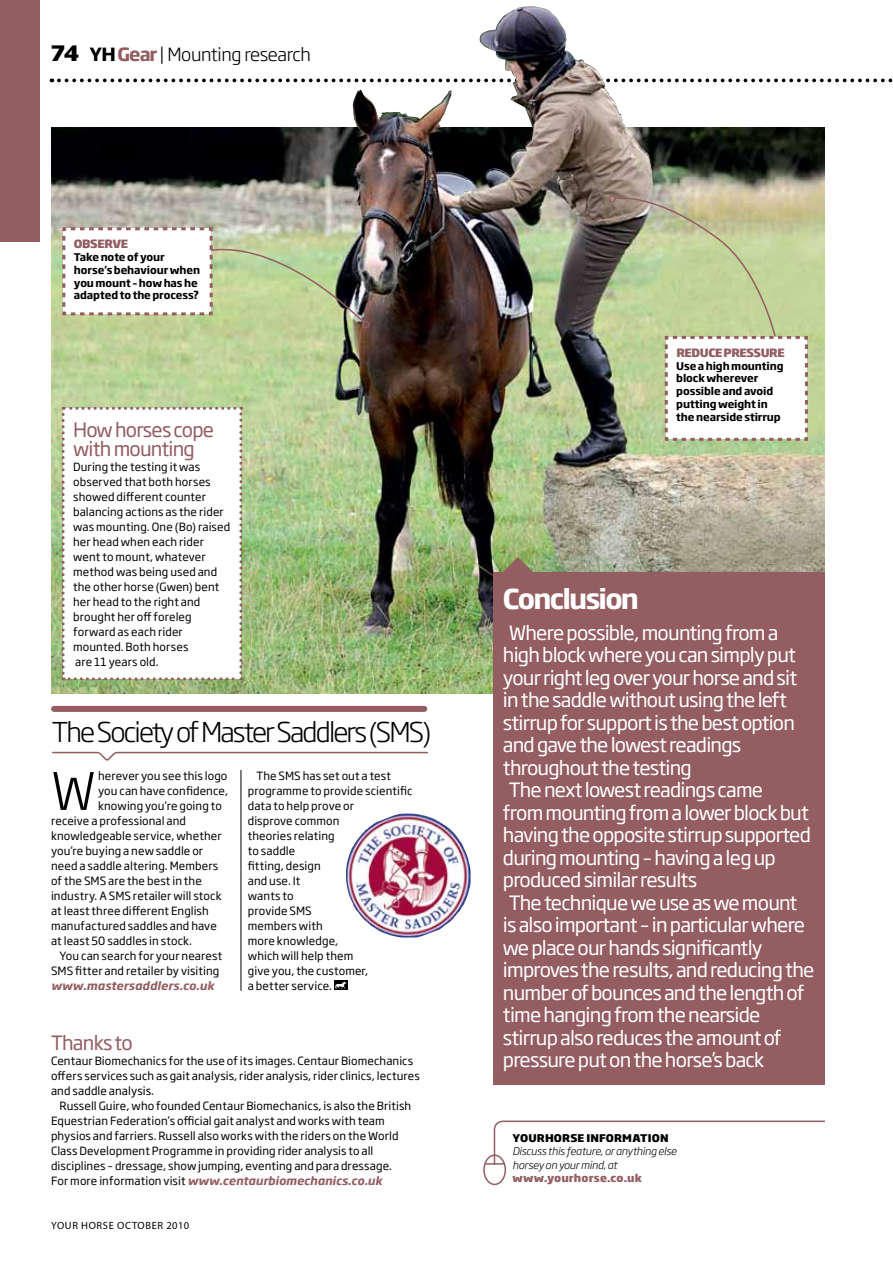
<style>
.page{position:relative;width:893px;height:1263px;background:#fff}
.page>*{position:absolute;margin:0;border:0;box-sizing:border-box;transform-origin:0 0}
.t1{font:300 51px "Soho Gothic Pro";color:#000}
.t2{font:300 27px "Soho Gothic Pro";letter-spacing:-.07em;color:#000}
.t3{font:700 27px "Soho Gothic Pro";letter-spacing:-.065em;color:#fff}
.t4{font:19.5px/22.5px "Soho Gothic Pro";letter-spacing:-.04em;color:#fff}
.t5{font:19.5px/19.5px "Soho Gothic Pro";letter-spacing:-.04em;color:#935d61}
.t6{font:300 18px "Soho Gothic Pro";letter-spacing:-.02em;color:#000}
.t7{font:11.25px/15px "Soho Gothic Pro";letter-spacing:.01em;color:#000}
.t8{font:italic 700 11.25px "Soho Gothic Pro";letter-spacing:.01em;color:#935d61}
.t9{font:800 11.25px "Soho Gothic Pro";letter-spacing:-.035em;color:#935d61}
.t10{font:700 10.5px/12.8px "Soho Gothic Pro";letter-spacing:-.01em;color:#000}
.t11{font:italic 300 10.5px/13.5px "Soho Gothic Pro";letter-spacing:-.015em;color:#000}
.t12{font:10.5px "Myriad Pro";letter-spacing:.06em;color:#000}
.t13{font:800 10.5px "Soho Gothic Pro";letter-spacing:.01em;color:#000}
.t14{font:800 10.5px "Soho Gothic Pro";letter-spacing:.015em;color:#935d61}
.s1{font-weight:800;font-size:21px}
.s2{font-weight:700}
.s3{font-weight:700;color:#935d61}
.s4{font-weight:700;font-style:italic;color:#935d61}
</style>
<div class="page">
<svg style="left:59px;top:79px;width:834px;height:3px"></svg>
<div style="left:0;top:0;width:39px;height:242px;background:#935d61"></div>
<img style="left:51px;top:128px;width:774px;height:566px">
<div style="left:494px;top:573px;width:331px;height:512px;background:#935d61"></div>
<svg style="left:502px;top:557px;width:31px;height:16px"></svg>
<div style="left:54px;top:706px;width:370px;height:6px;background:#935d61"></div>
<svg style="left:52px;top:751px;width:376px;height:10px"></svg>
<img style="left:346px;top:813px;width:125px;height:124px">
<img style="left:352px;top:6px;width:299px;height:174px">
<svg style="left:62px;top:407px;width:180px;height:273px"></svg>
<div style="left:334px;top:981px;width:13px;height:9px;background:#000"></div>
<svg style="left:335px;top:981px;width:11px;height:8px"></svg>
<hr style="left:241px;top:770px;width:1px;height:221px;background:#000">
<svg style="left:61px;top:226px;width:309px;height:104px"></svg>
<svg style="left:608px;top:189px;width:201px;height:253px"></svg>
<div style="left:483px;top:1154px;width:23px;height:31px;border:2px solid #935d61;border-radius:50%"></div>
<svg style="left:485px;top:1120px;width:340px;height:46px"></svg>
<h3 class="t6" style="left:51px;top:40px;width:261px"><span class="s1">74</span> <span class="s2">YH</span> <span class="s3">Gear</span> | Mounting research</h3>
<p class="t9" style="left:74px;top:235px;width:25px">OBSER</p>
<p class="t9" style="left:112px;top:235px;width:16px">VE</p>
<p class="t10" style="left:74px;top:250px;width:128px">Take note of your horse’s behaviour when you mount – how has he adapted to the process?</p>
<h3 class="t5" style="left:73px;top:419px;width:142px">How horses cope with mounting</h3>
<p class="t7" style="left:73px;top:459px;width:159px">During the testing it was observed that both horses showed different counter balancing actions as the rider was mounting. One (Bo) raised her head when each rider went to mount, whatever method was being used and the other horse (Gwen) bent her head to the right and brought her off foreleg forward as each rider mounted. Both horses<br>are 11 years old.</p>
<h2 class="t2" style="left:52px;top:711px;width:381px">The Society of Master Saddlers (SMS)</h2>
<h1 class="t1" style="left:51px;top:751px;width:47px">W</h1>
<p class="t7" style="left:98px;top:768px;width:131px">herever you see this logo</p>
<p class="t7" style="left:98px;top:783px;width:132px">you can have confidence,</p>
<p class="t7" style="left:98px;top:798px;width:125px">knowing you’re going to</p>
<p class="t7" style="left:51px;top:813px;width:137px">receive a professional and</p>
<p class="t7" style="left:51px;top:828px;width:172px">knowledgeable service, whether</p>
<p class="t7" style="left:51px;top:843px;width:154px">you’re buying a new saddle or</p>
<p class="t7" style="left:51px;top:858px;width:169px">need a saddle altering. Members</p>
<p class="t7" style="left:51px;top:873px;width:152px">of the SMS are the best in the</p>
<p class="t7" style="left:51px;top:888px;width:172px">industry. A SMS retailer will stock</p>
<p class="t7" style="left:51px;top:903px;width:159px">at least three different English</p>
<p class="t7" style="left:51px;top:918px;width:167px">manufactured saddles and have</p>
<p class="t7" style="left:51px;top:933px;width:143px">at least 50 saddles in stock.</p>
<p class="t7" style="left:60px;top:948px;width:164px">You can search for your nearest</p>
<p class="t7" style="left:51px;top:963px;width:170px">SMS fitter and retailer by visiting</p>
<p class="t8" style="left:51px;top:977px;width:165px">www.mastersaddlers.co.uk</p>
<p class="t7" style="left:248px;top:768px;width:166px;text-indent:9px">The SMS has set out a test programme to provide scientific data to help prove or<br>disprove common<br>theories relating<br>to saddle<br>fitting, design<br>and use. It<br>wants to<br>provide SMS<br>members with<br>more knowledge,<br>which will help them<br>give you, the customer,<br>a better service.</p>
<h3 class="t5" style="left:51px;top:1032px;width:83px">Thanks to</h3>
<p class="t7" style="left:51px;top:1053px;width:370px">Centaur Biomechanics for the use of its images. Centaur Biomechanics offers services such as gait analysis, rider analysis, rider clinics, lectures and saddle analysis.</p>
<p class="t7" style="left:51px;top:1098px;width:362px;text-indent:9px">Russell Guire, who founded Centaur Biomechanics, is also the British Equestrian Federation’s official gait analyst and works with team physios and farriers. Russell also works with the riders on the World Class Development Programme in providing rider analysis to all disciplines – dressage, show jumping, eventing and para dressage.<br>For more information visit <span class="s4">www.centaurbiomechanics.co.uk</span></p>
<p class="t12" style="left:51px;top:1219px;width:140px">YOUR HORSE OCTOBER 2010</p>
<p class="t9" style="left:676px;top:344px;width:56px">REDUCE PRESS</p>
<p class="t9" style="left:761px;top:344px;width:17px">URE</p>
<p class="t10" style="left:676px;top:359px;width:109px">Use a high mounting block wherever possible and avoid putting weight in the nearside stirrup</p>
<h2 class="t3" style="left:503px;top:577px;width:138px">Conclusion</h2>
<p class="t4" style="left:503px;top:620px;width:313px">Where possible, mounting from a high block where you can simply put your right leg over your horse and sit in the saddle without using the left stirrup for support is the best option and gave the lowest readings throughout the testing<br>The next lowest readings came<br>from mounting from a lower block but having the opposite stirrup supported during mounting – having a leg up produced similar results<br>The technique we use as we mount<br>is also important – in particular where we place our hands significantly improves the results, and reducing the number of bounces and the length of time hanging from the nearside stirrup also reduces the amount of pressure put on the horse’s back</p>
<p class="t13" style="left:512px;top:1129px;width:158px">YOURHORSE INFORMATION</p>
<p class="t11" style="left:512px;top:1144px;width:166px">Discuss this feature, or anything else horsey on your mind, at</p>
<p class="t14" style="left:512px;top:1170px;width:131px">WWW.YOURHORSE.CO.UK</p>
</div>
